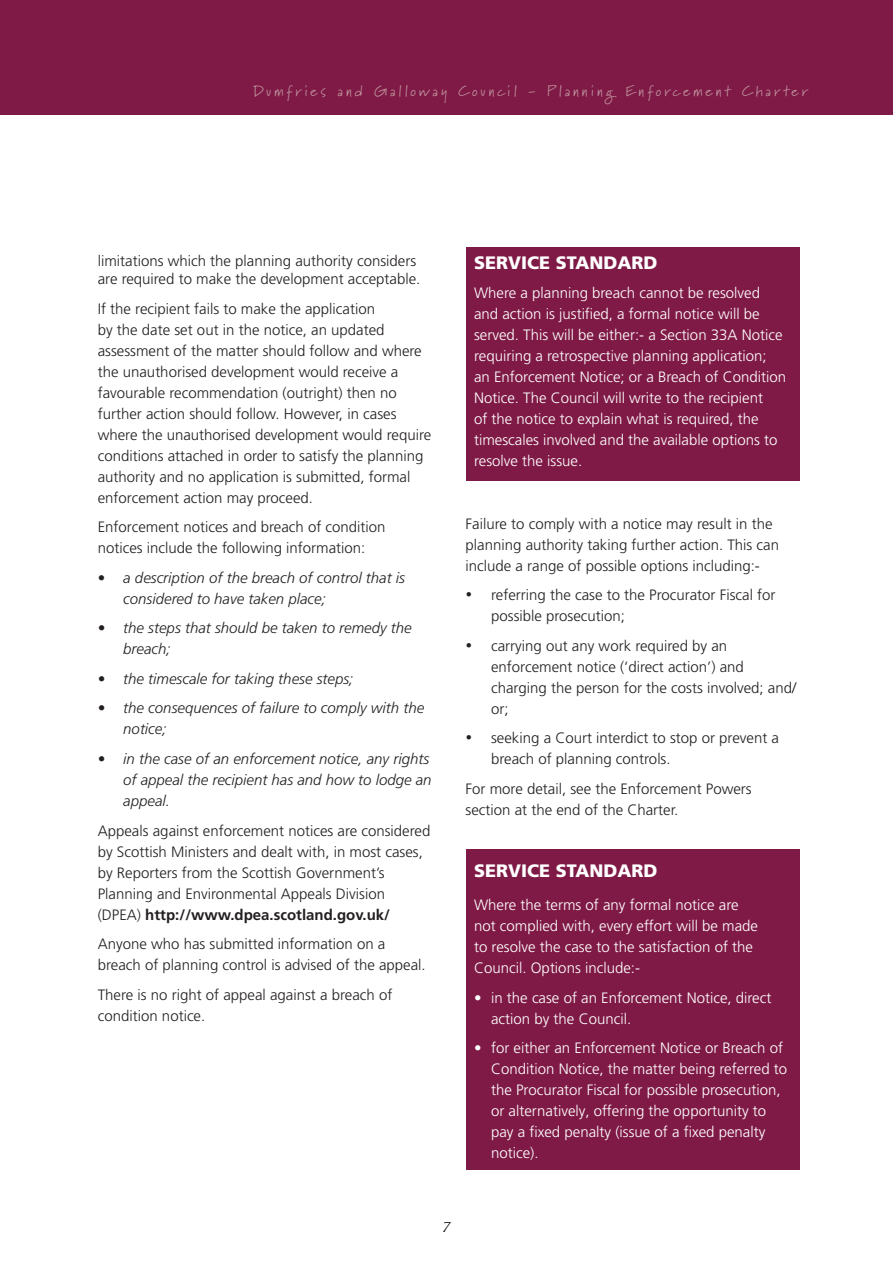
<style>
.page{position:relative;width:893px;height:1263px;background:#fff}
.page>*{position:absolute;margin:0;border:0;box-sizing:border-box;transform-origin:0 0}
.chunky_headerz{font:900 18px "Frutiger LT Pro";color:#fff}
.BodyTextuals{font:300 15px/21px "Frutiger LT Pro";color:#231f20}
.Bodt_Text_Stylez{font:300 15px/21px "Frutiger LT Pro";color:#fff}
.BodyTextuals-2{font:300 15px/21px "Frutiger LT Pro";color:#fff}
.Bodt_Text_Stylez-2{font:italic 300 15px/21px "Frutiger LT Pro";color:#231f20}
.Bodt_Text_Stylez-3{font:300 15px/21px "Frutiger LT Pro";color:#231f20}
.Default{font:300 15px/21px "Frutiger LT Pro";color:#231f20}
.t1{font:15px "Marydale";letter-spacing:.2em;color:#bf939d}
.t2{font:italic 15px "Beaufort Pro";color:#231f20}
.s1{font-style:normal}
.s2{font-weight:700}
</style>
<div class="page">
<div style="left:0;top:0;width:893px;height:115px;background:#7f1a46"></div>
<div style="left:466px;top:247px;width:333px;height:233px;background:#7f1a46"></div>
<div style="left:466px;top:849px;width:333px;height:320px;background:#7f1a46"></div>
<p class="t1" style="left:253px;top:82px;width:556px">Dumfries and Galloway Council - Planning Enforcement Charter</p>
<p class="BodyTextuals" style="left:98px;top:252px;width:324px;line-height:18px">limitations which the planning authority considers are required to make the development acceptable.</p>
<p class="BodyTextuals" style="left:98px;top:298px;width:335px">If the recipient fails to make the application<br>by the date set out in the notice, an updated assessment of the matter should follow and where the unauthorised development would receive a favourable recommendation (outright) then no further action should follow. However, in cases where the unauthorised development would require conditions attached in order to satisfy the planning authority and no application is submitted, formal enforcement action may proceed.</p>
<p class="Bodt_Text_Stylez-3" style="left:98px;top:517px;width:289px">Enforcement notices and breach of condition notices include the following information:</p>
<p class="Bodt_Text_Stylez-2" style="left:123px;top:567px;width:283px;text-indent:-26px"><span class="s1">•</span> a description of the breach of control that is considered to have taken place;</p>
<p class="Bodt_Text_Stylez-2" style="left:123px;top:618px;width:290px;text-indent:-26px">• the steps that should be taken to remedy the breach;</p>
<p class="Bodt_Text_Stylez-2" style="left:98px;top:668px;width:257px">• the timescale for taking these steps;</p>
<p class="Bodt_Text_Stylez-2" style="left:123px;top:698px;width:302px;text-indent:-26px">• the consequences of failure to comply with the notice;</p>
<p class="Bodt_Text_Stylez-2" style="left:123px;top:748px;width:310px;text-indent:-26px">• in the case of an enforcement notice, any rights of appeal the recipient has and how to lodge an appeal.</p>
<p class="BodyTextuals" style="left:98px;top:820px;width:334px">Appeals against enforcement notices are considered by Scottish Ministers and dealt with, in most cases, by Reporters from the Scottish Government’s Planning and Environmental Appeals Division (DPEA) <span class="s2">http://www.dpea.scotland.gov.uk/</span></p>
<p class="Bodt_Text_Stylez-3" style="left:98px;top:933px;width:329px">Anyone who has submitted information on a breach of planning control is advised of the appeal.</p>
<p class="Bodt_Text_Stylez-3" style="left:98px;top:984px;width:296px">There is no right of appeal against a breach of condition notice.</p>
<p class="chunky_headerz" style="left:474px;top:251px;width:185px">SERVICE STANDARD</p>
<p class="BodyTextuals-2" style="left:474px;top:283px;width:314px">Where a planning breach cannot be resolved and action is justified, a formal notice will be served. This will be either:- a Section 33A Notice requiring a retrospective planning application; an Enforcement Notice; or a Breach of Condition Notice. The Council will write to the recipient<br>of the notice to explain what is required, the timescales involved and the available options to resolve the issue.</p>
<p class="Default" style="left:466px;top:513px;width:315px">Failure to comply with a notice may result in the planning authority taking further action. This can include a range of possible options including:-</p>
<p class="BodyTextuals" style="left:491px;top:585px;width:286px;text-indent:-26px">• referring the case to the Procurator Fiscal for possible prosecution;</p>
<p class="BodyTextuals" style="left:491px;top:635px;width:307px;text-indent:-26px">• carrying out any work required by an enforcement notice (‘direct action’) and charging the person for the costs involved; and/ or;</p>
<p class="BodyTextuals" style="left:491px;top:728px;width:289px;text-indent:-26px">• seeking a Court interdict to stop or prevent a breach of planning controls.</p>
<p class="BodyTextuals" style="left:466px;top:778px;width:288px">For more detail, see the Enforcement Powers section at the end of the Charter.</p>
<p class="chunky_headerz" style="left:474px;top:860px;width:185px">SERVICE STANDARD</p>
<p class="Bodt_Text_Stylez" style="left:474px;top:894px;width:285px">Where the terms of any formal notice are not complied with, every effort will be made to resolve the case to the satisfaction of the Council. Options include:-</p>
<p class="Bodt_Text_Stylez" style="left:491px;top:987px;width:282px;text-indent:-17px">• in the case of an Enforcement Notice, direct action by the Council.</p>
<p class="Bodt_Text_Stylez" style="left:491px;top:1037px;width:298px;text-indent:-17px">• for either an Enforcement Notice or Breach of Condition Notice, the matter being referred to the Procurator Fiscal for possible prosecution, or alternatively, offering the opportunity to pay a fixed penalty (issue of a fixed penalty notice).</p>
<p class="t2" style="left:443px;top:1217px;width:9px">7</p>
</div>
